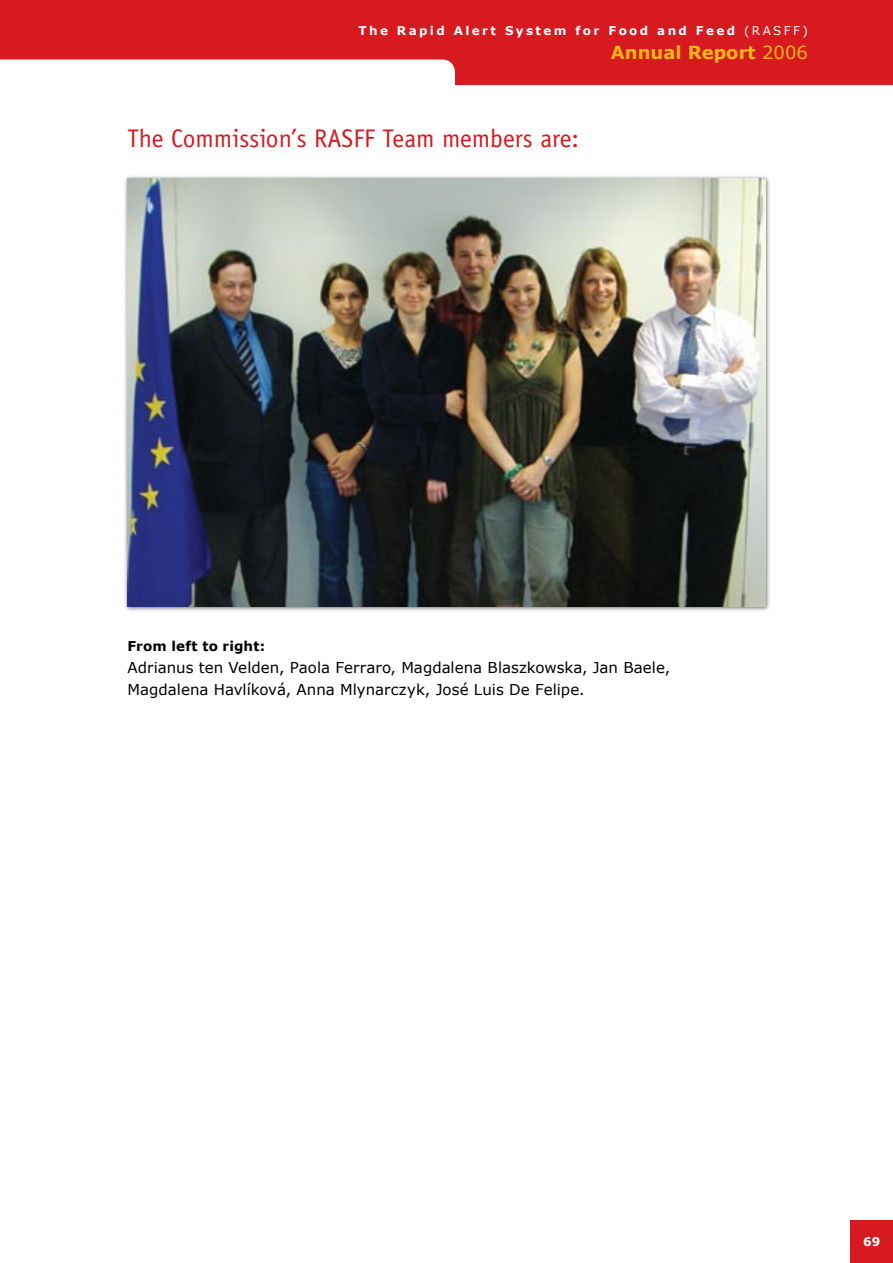
<style>
.page{position:relative;width:893px;height:1263px;background:#fff}
.page>*{position:absolute;margin:0;border:0;box-sizing:border-box;transform-origin:0 0}
.t1{font:25.5px "Officina Sans";color:#d71920}
.t2{font:700 18px "Verdana";color:#fdb813}
.t3{font:15px/22px "Verdana";color:#000}
.t4{font:700 13.5px "Verdana";letter-spacing:.01em;color:#000}
.t5{font:700 12px "Verdana";letter-spacing:.2em;color:#fff}
.s1{font-weight:400}
</style>
<div class="page">
<div style="left:850px;top:1220px;width:43px;height:43px;background:#d71920"></div>
<svg style="left:0;top:0;width:893px;height:85px;background:#dd3b41"></svg>
<div style="left:123px;top:174px;width:653px;height:443px;background:#000;opacity:.6"></div>
<img style="left:128px;top:179px;width:637px;height:428px">
<p class="t5" style="left:358px;top:23px;width:451px">The Rapid Alert System for Food and Feed <span class="s1">(RASFF)</span></p>
<p class="t2" style="left:611px;top:41px;width:199px">Annual Report <span class="s1">2006</span></p>
<h1 class="t1" style="left:128px;top:123px;width:453px">The Commission’s RAS FF Team members are:</h1>
<p class="t4" style="left:128px;top:637px;width:139px">From left to right:</p>
<p class="t3" style="left:128px;top:656px;width:544px">Adrianus ten Velden, Paola Ferraro, Magdalena Blaszkowska, Jan Baele,<br>Magdalena Havlíková, Anna Mlynarczyk, José Luis De Felipe.</p>
<p class="t5" style="left:863px;top:1234px;width:19px">69</p>
</div>
